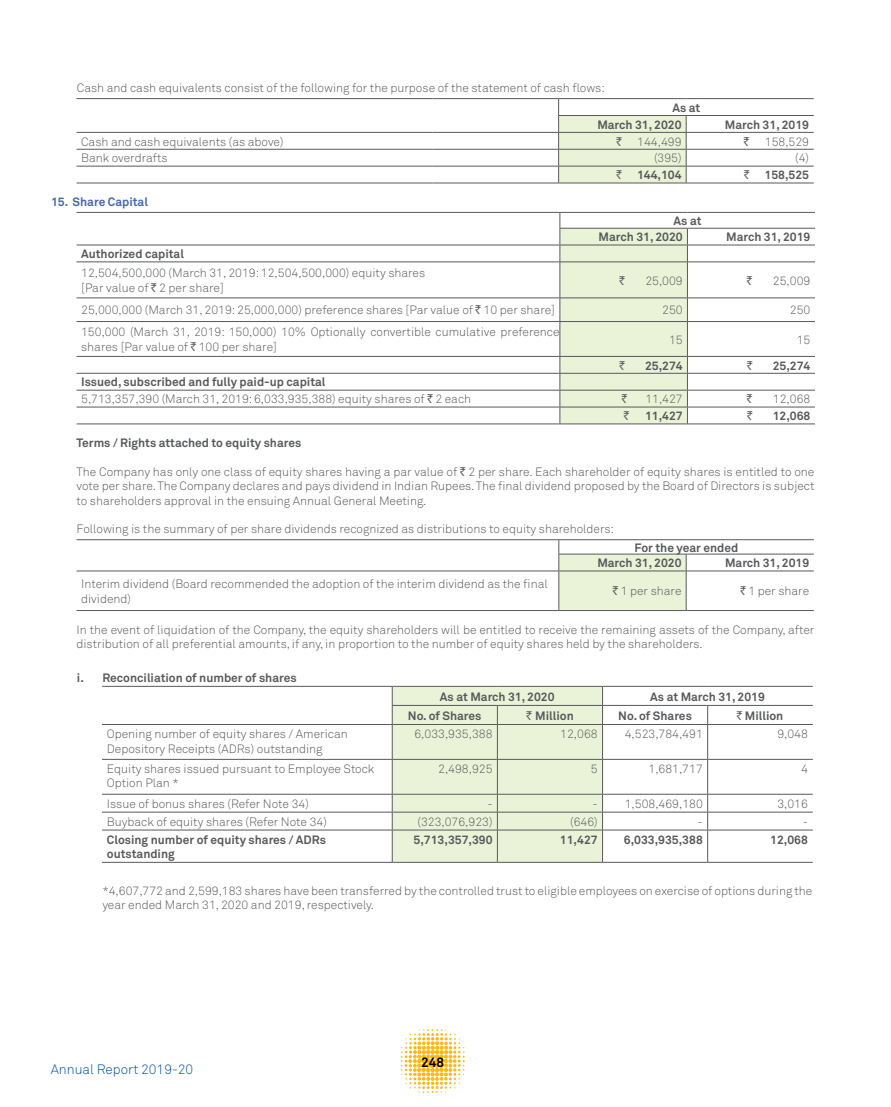
<style>
.page{position:relative;width:891px;height:1107px;background:#fff}
.page>*{position:absolute;margin:0;border:0;box-sizing:border-box;transform-origin:0 0}
.t1{font:300 13.5px "Wipro Akkurat";color:#034ea2}
.t2{font:700 13.5px "Wipro Akkurat";color:#000}
.t3{font:300 12px/14.4px "Wipro Akkurat";color:#58595b}
.t4{font:700 12px/16.8px "Wipro Akkurat";color:#58595b}
.t5{font:700 12px "Wipro Akkurat";color:#4665af}
.t6{font:12px "Rupee Foradian";color:#58595b;scale:.9 1}
.s1{font-weight:700}
.s2{font-family:"Rupee Foradian";font-weight:400}
</style>
<div class="page">
<svg style="left:401px;top:1029px;width:64px;height:64px"></svg>
<hr style="left:77px;top:183px;width:355px;height:1px;background:#58595b">
<hr style="left:432px;top:183px;width:127px;height:1px;background:#58595b">
<hr style="left:559px;top:183px;width:127px;height:1px;background:#58595b">
<hr style="left:686px;top:183px;width:128px;height:1px;background:#58595b">
<hr style="left:77px;top:98px;width:355px;height:1px;background:#58595b">
<hr style="left:432px;top:98px;width:127px;height:1px;background:#58595b">
<hr style="left:559px;top:98px;width:127px;height:1px;background:#58595b">
<hr style="left:686px;top:98px;width:128px;height:1px;background:#58595b">
<svg style="left:77px;top:99px;width:737px;height:84px"></svg>
<hr style="left:559px;top:132px;width:127px;height:1px;background:#58595b">
<svg style="left:77px;top:212px;width:738px;height:212px"></svg>
<hr style="left:77px;top:424px;width:483px;height:1px;background:#58595b">
<hr style="left:560px;top:424px;width:127px;height:1px;background:#58595b">
<hr style="left:687px;top:424px;width:128px;height:1px;background:#58595b">
<hr style="left:77px;top:539px;width:482px;height:1px;background:#58595b">
<hr style="left:559px;top:539px;width:127px;height:1px;background:#58595b">
<hr style="left:686px;top:539px;width:128px;height:1px;background:#58595b">
<svg style="left:77px;top:540px;width:737px;height:70px"></svg>
<hr style="left:559px;top:571px;width:127px;height:1px;background:#58595b">
<hr style="left:686px;top:571px;width:128px;height:1px;background:#58595b">
<hr style="left:559px;top:571px;width:1px;height:39px;background:#58595b">
<hr style="left:686px;top:571px;width:1px;height:39px;background:#58595b">
<hr style="left:77px;top:610px;width:482px;height:1px;background:#58595b">
<hr style="left:559px;top:610px;width:127px;height:1px;background:#58595b">
<hr style="left:686px;top:610px;width:128px;height:1px;background:#58595b">
<svg style="left:102px;top:686px;width:711px;height:176px"></svg>
<hr style="left:102px;top:830px;width:290px;height:1px;background:#58595b">
<hr style="left:392px;top:830px;width:105px;height:1px;background:#58595b">
<hr style="left:392px;top:830px;width:1px;height:32px;background:#58595b">
<hr style="left:497px;top:830px;width:106px;height:1px;background:#58595b">
<hr style="left:497px;top:830px;width:1px;height:32px;background:#58595b">
<hr style="left:603px;top:830px;width:105px;height:1px;background:#58595b">
<hr style="left:602px;top:830px;width:1px;height:32px;background:#58595b">
<hr style="left:708px;top:830px;width:105px;height:1px;background:#58595b">
<hr style="left:707px;top:830px;width:1px;height:32px;background:#58595b">
<hr style="left:102px;top:862px;width:290px;height:1px;background:#58595b">
<hr style="left:392px;top:862px;width:105px;height:1px;background:#58595b">
<hr style="left:497px;top:862px;width:106px;height:1px;background:#58595b">
<hr style="left:603px;top:862px;width:105px;height:1px;background:#58595b">
<hr style="left:708px;top:862px;width:105px;height:1px;background:#58595b">
<p class="t3" style="left:77px;top:81px;width:529px">Cash and cash equivalents consist of the following for the purpose of the statement of cash flows:</p>
<p class="t4" style="left:597px;top:99px;width:104px;text-indent:75px">As at<br>March 31, 2020</p>
<p class="t4" style="left:725px;top:116px;width:86px">March 31, 2019</p>
<p class="t3" style="left:81px;top:134px;width:204px">Cash and cash equivalents (as above)</p>
<p class="t6" style="left:616px;top:134px;width:7px">`</p>
<p class="t3" style="left:637px;top:134px;width:46px">144,499</p>
<p class="t6" style="left:744px;top:134px;width:7px">`</p>
<p class="t3" style="left:765px;top:134px;width:46px">158,529</p>
<p class="t3" style="left:81px;top:151px;width:88px">Bank overdrafts</p>
<p class="t3" style="left:654px;top:151px;width:29px">(395)</p>
<p class="t3" style="left:795px;top:151px;width:15px">(4)</p>
<p class="t6" style="left:617px;top:168px;width:7px">`</p>
<p class="t4" style="left:637px;top:167px;width:46px">144,104</p>
<p class="t6" style="left:744px;top:168px;width:7px">`</p>
<p class="t4" style="left:765px;top:167px;width:46px">158,525</p>
<p class="t5" style="left:51px;top:194px;width:98px">15. Share Capital</p>
<p class="t4" style="left:599px;top:212px;width:104px;line-height:16.4px;text-indent:75px">As at<br>March 31, 2020</p>
<p class="t4" style="left:726px;top:229px;width:86px">March 31, 2019</p>
<p class="t3" style="left:81px;top:244px;width:346px;line-height:19.2px"><span class="s1">Authorized capital<br></span>12,504,500,000 (March 31, 2019: 12,504,500,000) equity shares</p>
<p class="t3" style="left:81px;top:280px;width:144px">[Par value of <span class="s2">`</span> 2 per share]</p>
<p class="t6" style="left:619px;top:273px;width:7px">`</p>
<p class="t3" style="left:645px;top:273px;width:39px">25,009</p>
<p class="t6" style="left:747px;top:273px;width:7px">`</p>
<p class="t3" style="left:773px;top:273px;width:39px">25,009</p>
<p class="t3" style="left:81px;top:303px;width:475px">25,000,000 (March 31, 2019: 25,000,000) preference shares [Par value of <span class="s2">`</span> 10 per share]</p>
<p class="t3" style="left:662px;top:303px;width:22px">250</p>
<p class="t3" style="left:790px;top:303px;width:22px">250</p>
<p class="t3" style="left:81px;top:325px;width:480px">150,000 (March 31, 2019: 150,000) 10% Optionally convertible cumulative preference shares [Par value of <span class="s2">`</span> 100 per share]</p>
<p class="t3" style="left:669px;top:332px;width:15px">15</p>
<p class="t3" style="left:797px;top:332px;width:15px">15</p>
<p class="t6" style="left:620px;top:358px;width:7px">`</p>
<p class="t4" style="left:645px;top:357px;width:39px">25,274</p>
<p class="t6" style="left:747px;top:358px;width:7px">`</p>
<p class="t4" style="left:773px;top:357px;width:39px">25,274</p>
<p class="t3" style="left:81px;top:374px;width:391px;line-height:16.8px"><span class="s1">Issued, subscribed and fully paid-up capital<br></span>5,713,357,390 (March 31, 2019: 6,033,935,388) equity shares of <span class="s2">`</span> 2 each</p>
<p class="t6" style="left:622px;top:392px;width:7px">`</p>
<p class="t3" style="left:645px;top:392px;width:39px">11,427</p>
<p class="t6" style="left:747px;top:392px;width:7px">`</p>
<p class="t3" style="left:773px;top:392px;width:39px">12,068</p>
<p class="t6" style="left:624px;top:409px;width:7px">`</p>
<p class="t4" style="left:645px;top:407px;width:39px">11,427</p>
<p class="t6" style="left:747px;top:409px;width:7px">`</p>
<p class="t4" style="left:773px;top:407px;width:39px">12,068</p>
<p class="t4" style="left:77px;top:434px;width:226px">Terms / Rights attached to equity shares</p>
<p class="t3" style="left:77px;top:464px;width:739px;text-align:justify">The Company has only one class of equity shares having a par value of <span class="s2">`</span> 2 per share. Each shareholder of equity shares is entitled to one vote per share. The Company declares and pays dividend in Indian Rupees. The final dividend proposed by the Board of Directors is subject to shareholders approval in the ensuing Annual General Meeting.</p>
<p class="t3" style="left:77px;top:522px;width:539px">Following is the summary of per share dividends recognized as distributions to equity shareholders:</p>
<p class="t4" style="left:597px;top:539px;width:142px;line-height:15.6px;text-indent:37px">For the year ended<br>March 31, 2020</p>
<p class="t4" style="left:725px;top:554px;width:86px">March 31, 2019</p>
<p class="t3" style="left:81px;top:577px;width:468px">Interim dividend (Board recommended the adoption of the interim dividend as the final dividend)</p>
<p class="t3" style="left:613px;top:584px;width:70px"><span class="s2">`</span> 1 per share</p>
<p class="t3" style="left:740px;top:584px;width:70px"><span class="s2">`</span> 1 per share</p>
<p class="t3" style="left:77px;top:622px;width:739px">In the event of liquidation of the Company, the equity shareholders will be entitled to receive the remaining assets of the Company, after distribution of all preferential amounts, if any, in proportion to the number of equity shares held by the shareholders.</p>
<p class="t4" style="left:77px;top:669px;width:221px">i. Reconciliation of number of shares</p>
<p class="t4" style="left:440px;top:688px;width:116px">As at March 31, 2020</p>
<p class="t4" style="left:650px;top:688px;width:116px">As at March 31, 2019</p>
<p class="t4" style="left:408px;top:707px;width:75px">No. of Shares</p>
<p class="t4" style="left:526px;top:707px;width:49px"><span class="s2">`</span> Million</p>
<p class="t4" style="left:618px;top:707px;width:75px">No. of Shares</p>
<p class="t4" style="left:737px;top:707px;width:48px"><span class="s2">`</span> Million</p>
<p class="t3" style="left:107px;top:727px;width:242px">Opening number of equity shares / American<br>Depository Receipts (ADRs) outstanding</p>
<p class="t3" style="left:414px;top:727px;width:80px">6,033,935,388</p>
<p class="t3" style="left:560px;top:727px;width:39px">12,068</p>
<p class="t3" style="left:625px;top:727px;width:80px">4,523,784,491</p>
<p class="t3" style="left:777px;top:727px;width:32px">9,048</p>
<p class="t3" style="left:107px;top:762px;width:269px">Equity shares issued pursuant to Employee Stock<br>Option Plan *</p>
<p class="t3" style="left:438px;top:762px;width:56px">2,498,925</p>
<p class="t3" style="left:591px;top:762px;width:8px">5</p>
<p class="t3" style="left:649px;top:762px;width:56px">1,681,717</p>
<p class="t3" style="left:801px;top:762px;width:8px">4</p>
<p class="t3" style="left:107px;top:797px;width:203px">Issue of bonus shares (Refer Note 34)</p>
<p class="t3" style="left:487px;top:797px;width:7px">-</p>
<p class="t3" style="left:593px;top:797px;width:112px">- 1,508,469,180</p>
<p class="t3" style="left:777px;top:797px;width:32px">3,016</p>
<p class="t3" style="left:107px;top:814px;width:221px">Buyback of equity shares (Refer Note 34)</p>
<p class="t3" style="left:418px;top:814px;width:76px">(323,076,923)</p>
<p class="t3" style="left:570px;top:814px;width:29px">(646)</p>
<p class="t3" style="left:698px;top:814px;width:7px">-</p>
<p class="t3" style="left:803px;top:814px;width:7px">-</p>
<p class="t4" style="left:107px;top:832px;width:221px;line-height:14.4px">Closing number of equity shares / ADRs outstanding</p>
<p class="t4" style="left:414px;top:831px;width:80px">5,713,357,390</p>
<p class="t4" style="left:560px;top:831px;width:39px">11,427</p>
<p class="t4" style="left:624px;top:831px;width:80px">6,033,935,388</p>
<p class="t4" style="left:770px;top:831px;width:39px">12,068</p>
<p class="t3" style="left:102px;top:884px;width:712px">*4,607,772 and 2,599,183 shares have been transferred by the controlled trust to eligible employees on exercise of options during the year ended March 31, 2020 and 2019, respectively.</p>
<p class="t1" style="left:51px;top:1061px;width:144px">Annual Report 2019-20</p>
<p class="t2" style="left:421px;top:1054px;width:25px">248</p>
</div>
